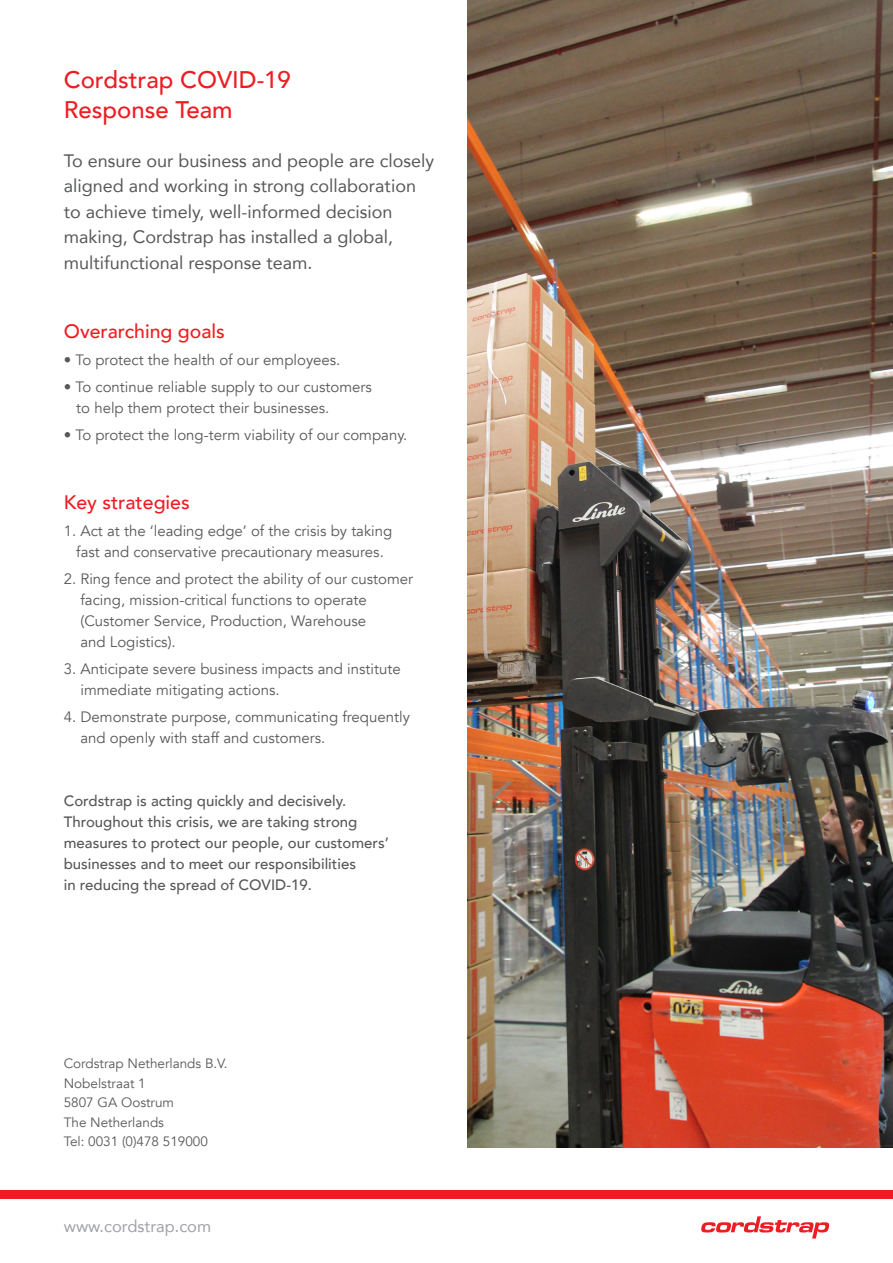
<style>
.page{position:relative;width:893px;height:1263px;background:#fff}
.page>*{position:absolute;margin:0;border:0;box-sizing:border-box;transform-origin:0 0}
.t1{font:500 24px "Avenir";color:#ee1d23}
.t2{font:500 19.5px "Avenir";color:#ee1d23}
.t3{font:18px/25.5px "Avenir";color:#57585a}
.t4{font:16.5px "Avenir";color:#a0a1a5}
.t5{font:15px "Avenir";color:#57585a}
.t6{font:500 15px/21px "Avenir";color:#57585a}
.t7{font:13.5px "Avenir";color:#57585a}
</style>
<div class="page">
<img style="left:468px;top:0;width:425px;height:1148px">
<svg style="left:701px;top:1216px;width:129px;height:22px"></svg>
<div style="left:0;top:1191px;width:893px;height:8px;background:#ee1d23"></div>
<p class="t1" style="left:64px;top:59px;width:229px">Cordstrap COVID-19</p>
<p class="t1" style="left:64px;top:89px;width:170px">Response Team</p>
<p class="t3" style="left:64px;top:147px;width:372px">To ensure our business and people are closely aligned and working in strong collaboration</p>
<p class="t3" style="left:64px;top:198px;width:330px">to achieve timely, well-informed decision</p>
<p class="t3" style="left:64px;top:224px;width:331px">making, Cordstrap has installed a global,</p>
<p class="t3" style="left:64px;top:249px;width:250px">multifunctional response team.</p>
<p class="t2" style="left:64px;top:315px;width:163px">Overarching goals</p>
<p class="t5" style="left:64px;top:351px;width:278px">• To protect the health of our employees.</p>
<p class="t5" style="left:64px;top:378px;width:310px">• To continue reliable supply to our customers</p>
<p class="t5" style="left:76px;top:399px;width:255px">to help them protect their businesses.</p>
<p class="t5" style="left:64px;top:426px;width:345px">• To protect the long-term viability of our company.</p>
<p class="t2" style="left:64px;top:485px;width:128px">Key strategies</p>
<p class="t5" style="left:64px;top:521px;width:330px">1. Act at the ‘leading edge’ of the crisis by taking</p>
<p class="t5" style="left:76px;top:542px;width:309px">fast and conservative precautionary measures.</p>
<p class="t5" style="left:64px;top:569px;width:351px">2. Ring fence and protect the ability of our customer</p>
<p class="t5" style="left:80px;top:590px;width:288px">facing, mission-critical functions to operate</p>
<p class="t5" style="left:80px;top:611px;width:287px">(Customer Service, Production, Warehouse</p>
<p class="t5" style="left:80px;top:632px;width:97px">and Logistics).</p>
<p class="t5" style="left:64px;top:659px;width:338px">3. Anticipate severe business impacts and institute</p>
<p class="t5" style="left:80px;top:680px;width:201px">immediate mitigating actions.</p>
<p class="t5" style="left:64px;top:707px;width:348px">4. Demonstrate purpose, communicating frequently</p>
<p class="t5" style="left:80px;top:728px;width:247px">and openly with staff and customers.</p>
<p class="t6" style="left:64px;top:789px;width:284px">Cordstrap is acting quickly and decisively.</p>
<p class="t6" style="left:64px;top:810px;width:295px">Throughout this crisis, we are taking strong</p>
<p class="t6" style="left:64px;top:831px;width:327px">measures to protect our people, our customers’ businesses and to meet our responsibilities</p>
<p class="t6" style="left:64px;top:873px;width:250px">in reducing the spread of COVID-19.</p>
<p class="t7" style="left:64px;top:1055px;width:165px">Cordstrap Netherlands B.V.</p>
<p class="t7" style="left:64px;top:1075px;width:83px">Nobelstraat 1</p>
<p class="t7" style="left:64px;top:1094px;width:112px">5807 GA Oostrum</p>
<p class="t7" style="left:64px;top:1114px;width:102px">The Netherlands</p>
<p class="t7" style="left:64px;top:1133px;width:146px">Tel: 0031 (0)478 519000</p>
<p class="t4" style="left:64px;top:1213px;width:149px">www.cordstrap.com</p>
</div>
